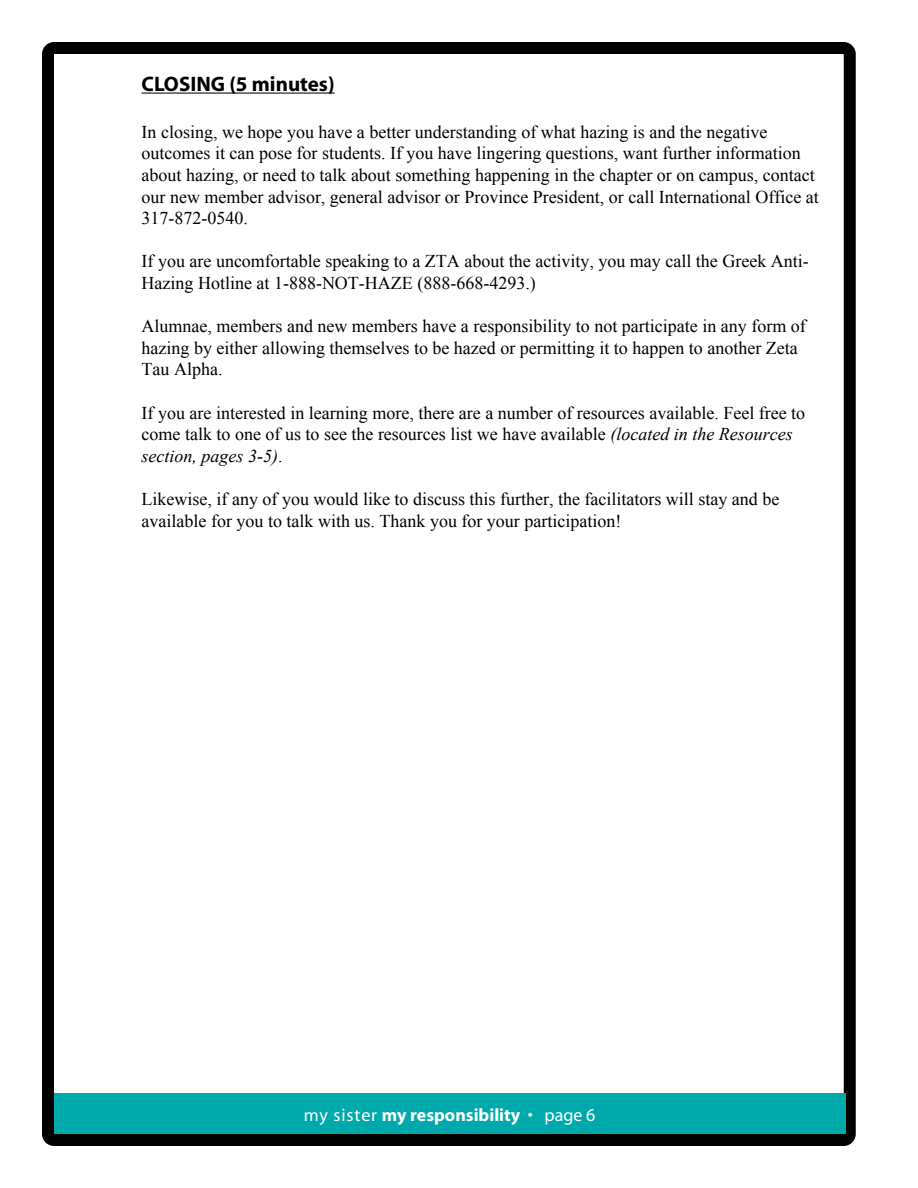
<style>
.page{position:relative;width:918px;height:1188px;background:#fff}
.page>*{position:absolute;margin:0;border:0;box-sizing:border-box;transform-origin:0 0}
.t1{font:700 21px "Myriad";color:#000}
.t2{font:18px/21.6px "Times New Roman";color:#000}
.t3{font:700 18px "Myriad";color:#fff}
.s1{font-style:italic}
.s2{font-weight:400}
</style>
<div class="page">
<div style="left:42px;top:42px;width:814px;height:1104px;border:12px solid #000;border-radius:6px"></div>
<div style="left:54px;top:1094px;width:791px;height:40px;background:#00aaac"></div>
<hr style="left:142px;top:93px;width:193px;height:1px;background:#000">
<p class="t1" style="left:142px;top:73px;width:195px">CLOSING (5 minutes)</p>
<p class="t2" style="left:142px;top:121px;width:679px">In closing, we hope you have a better understanding of what hazing is and the negative outcomes it can pose for students. If you have lingering questions, want further information about hazing, or need to talk about something happening in the chapter or on campus, contact our new member advisor, general advisor or Province President, or call International Office at 317-872-0540.</p>
<p class="t2" style="left:142px;top:250px;width:669px">If you are uncomfortable speaking to a ZTA about the activity, you may call the Greek Anti-<br>Hazing Hotline at 1-888-NOT-HAZE (888-668-4293.)</p>
<p class="t2" style="left:142px;top:315px;width:666px">Alumnae, members and new members have a responsibility to not participate in any form of hazing by either allowing themselves to be hazed or permitting it to happen to another Zeta<br>Tau Alpha.</p>
<p class="t2" style="left:142px;top:401px;width:665px">If you are interested in learning more, there are a number of resources available. Feel free to come talk to one of us to see the resources list we have available <span class="s1">(located in the Resources section, pages 3-5)</span>.</p>
<p class="t2" style="left:142px;top:488px;width:639px">Likewise, if any of you would like to discuss this further, the facilitators will stay and be available for you to talk with us. Thank you for your participation!</p>
<p class="t3" style="left:304px;top:1105px;width:293px"><span class="s2">my sister</span> my responsibility <span class="s2">• page 6</span></p>
</div>
